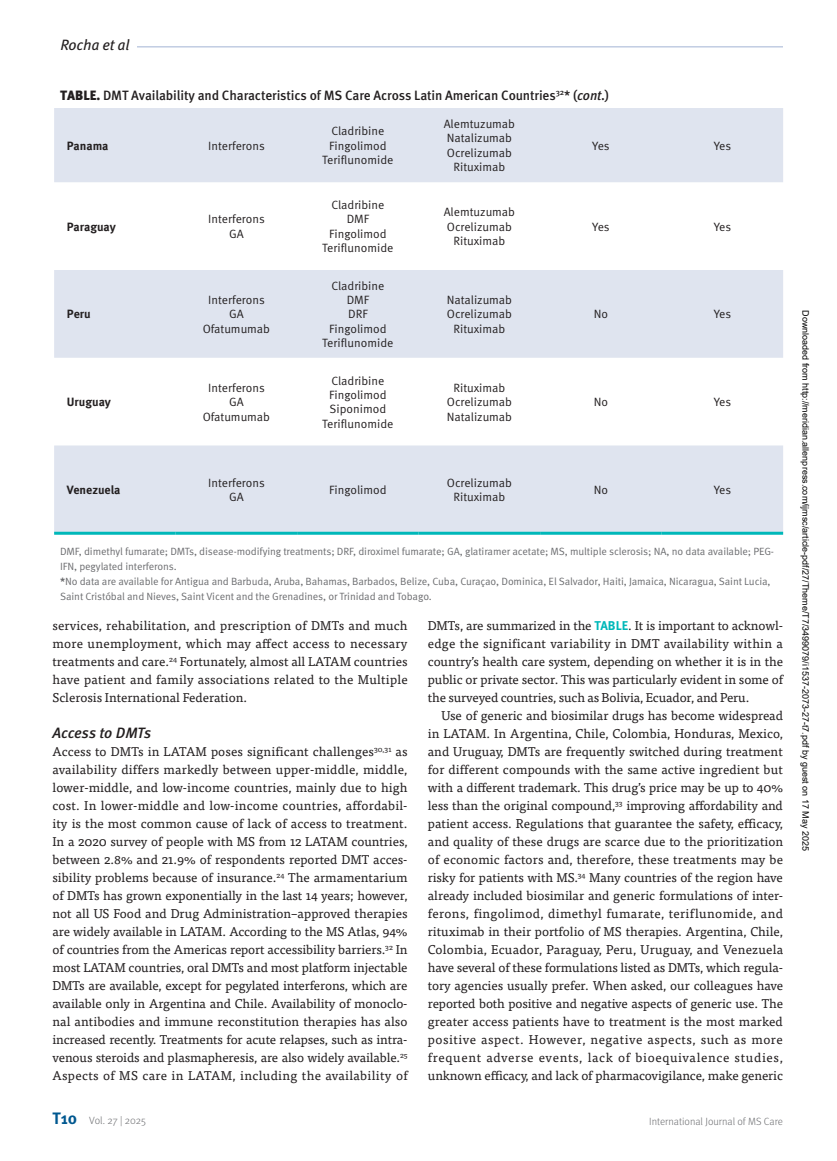
<style>
.page{position:relative;width:837px;height:1161px;background:#fff}
.page>*{position:absolute;margin:0;border:0;box-sizing:border-box;transform-origin:0 0}
.Secondary_Subhead{font:italic 500 15px "Meta Pro";letter-spacing:-.005em;color:#231f20}
.Last_Name_-_Running_Head{font:italic 15px "Meta Pro";letter-spacing:-.01em;color:#231f20}
.Figure_caption{font:500 13.5px "Meta Pro";letter-spacing:-.01em;color:#231f20}
.Body_indent{font:12.75px/18px "Tisa Pro";letter-spacing:-.01em;color:#231f20;text-align:justify}
.Body_no_indent{font:12.75px/18px "Tisa Pro";letter-spacing:-.01em;color:#231f20;text-align:justify}
.table_body{font:12px "Meta Pro Norm";color:#231f20}
.table_body_left_column{font:700 12px "Meta Pro";color:#231f20}
.table_footnotes{font:10.5px/15px "Meta Pro Norm";letter-spacing:-.01em;color:#6c6d70}
.t1{font:300 10.5px "Meta Pro";color:#6c6d70}
.t2{font:9px "Arial";color:#000}
.s1{font-weight:900}
.s2{font-style:italic}
.s3{font-family:"Meta Pro";font-weight:700}
.s4{font-family:"Meta Pro";font-weight:700;color:#00b8b9}
.s5{font-weight:700;font-size:16.5px;color:#005890}
</style>
<div class="page">
<hr style="left:54px;top:46px;width:729px;height:2px;background:#c1cde2">
<div style="left:47px;top:38px;width:90px;height:15px;background:#fff"></div>
<svg style="left:54px;top:108px;width:729px;height:424px;fill:#dfe4ef"></svg>
<hr style="left:54px;top:532px;width:122px;height:3px;background:#00b8b9">
<hr style="left:176px;top:532px;width:121px;height:3px;background:#00b8b9">
<hr style="left:297px;top:532px;width:122px;height:3px;background:#00b8b9">
<hr style="left:419px;top:532px;width:121px;height:3px;background:#00b8b9">
<hr style="left:540px;top:532px;width:122px;height:3px;background:#00b8b9">
<hr style="left:662px;top:532px;width:121px;height:3px;background:#00b8b9">
<p class="Last_Name_-_Running_Head" style="left:60px;top:33px;width:71px">Rocha et al</p>
<p class="Figure_caption" style="left:60px;top:84px;width:550px"><span class="s1">TABLE.</span> DMT Availability and Characteristics of MS Care Across Latin American Countries<sup>32</sup>* (<span class="s2">cont</span>.)</p>
<p class="table_body_left_column" style="left:67px;top:136px;width:43px">Panama</p>
<p class="table_body" style="left:208px;top:136px;width:58px">Interferons</p>
<p class="table_body" style="left:444px;top:115px;width:73px">Alemtuzumab</p>
<p class="table_body" style="left:447px;top:129px;width:67px">Natalizumab</p>
<p class="table_body" style="left:447px;top:144px;width:67px">Ocrelizumab</p>
<p class="table_body" style="left:453px;top:158px;width:53px">Rituximab</p>
<p class="table_body" style="left:331px;top:122px;width:55px">Cladribine</p>
<p class="table_body" style="left:329px;top:136px;width:59px">Fingolimod</p>
<p class="table_body" style="left:322px;top:151px;width:73px">Teriflunomide</p>
<p class="table_body" style="left:592px;top:136px;width:19px">Yes</p>
<p class="table_body" style="left:714px;top:136px;width:19px">Yes</p>
<p class="table_body_left_column" style="left:67px;top:217px;width:51px">Paraguay</p>
<p class="table_body" style="left:208px;top:210px;width:58px">Interferons</p>
<p class="table_body" style="left:229px;top:225px;width:16px">GA</p>
<p class="table_body" style="left:331px;top:196px;width:55px">Cladribine</p>
<p class="table_body" style="left:347px;top:210px;width:24px">DMF</p>
<p class="table_body" style="left:329px;top:225px;width:59px">Fingolimod</p>
<p class="table_body" style="left:322px;top:239px;width:73px">Teriflunomide</p>
<p class="table_body" style="left:444px;top:203px;width:73px">Alemtuzumab</p>
<p class="table_body" style="left:447px;top:217px;width:67px">Ocrelizumab</p>
<p class="table_body" style="left:453px;top:232px;width:53px">Rituximab</p>
<p class="table_body" style="left:592px;top:217px;width:19px">Yes</p>
<p class="table_body" style="left:714px;top:217px;width:19px">Yes</p>
<p class="table_body_left_column" style="left:67px;top:305px;width:25px">Peru</p>
<p class="table_body" style="left:208px;top:291px;width:58px">Interferons</p>
<p class="table_body" style="left:229px;top:305px;width:16px">GA</p>
<p class="table_body" style="left:203px;top:320px;width:69px">Ofatumumab</p>
<p class="table_body" style="left:331px;top:276px;width:55px">Cladribine</p>
<p class="table_body" style="left:347px;top:291px;width:24px">DMF</p>
<p class="table_body" style="left:348px;top:305px;width:21px">DRF</p>
<p class="table_body" style="left:329px;top:320px;width:59px">Fingolimod</p>
<p class="table_body" style="left:322px;top:334px;width:73px">Teriflunomide</p>
<p class="table_body" style="left:447px;top:291px;width:67px">Natalizumab</p>
<p class="table_body" style="left:447px;top:305px;width:67px">Ocrelizumab</p>
<p class="table_body" style="left:453px;top:320px;width:53px">Rituximab</p>
<p class="table_body" style="left:594px;top:305px;width:16px">No</p>
<p class="table_body" style="left:714px;top:305px;width:19px">Yes</p>
<p class="table_body_left_column" style="left:67px;top:393px;width:46px">Uruguay</p>
<p class="table_body" style="left:208px;top:379px;width:58px">Interferons</p>
<p class="table_body" style="left:229px;top:393px;width:16px">GA</p>
<p class="table_body" style="left:203px;top:407px;width:69px">Ofatumumab</p>
<p class="table_body" style="left:331px;top:371px;width:55px">Cladribine</p>
<p class="table_body" style="left:329px;top:386px;width:59px">Fingolimod</p>
<p class="table_body" style="left:330px;top:400px;width:58px">Siponimod</p>
<p class="table_body" style="left:322px;top:415px;width:73px">Teriflunomide</p>
<p class="table_body" style="left:453px;top:379px;width:53px">Rituximab</p>
<p class="table_body" style="left:447px;top:393px;width:67px">Ocrelizumab</p>
<p class="table_body" style="left:447px;top:407px;width:67px">Natalizumab</p>
<p class="table_body" style="left:594px;top:393px;width:16px">No</p>
<p class="table_body" style="left:714px;top:393px;width:19px">Yes</p>
<p class="table_body_left_column" style="left:67px;top:480px;width:55px">Venezuela</p>
<p class="table_body" style="left:208px;top:473px;width:58px">Interferons</p>
<p class="table_body" style="left:229px;top:488px;width:16px">GA</p>
<p class="table_body" style="left:329px;top:481px;width:59px">Fingolimod</p>
<p class="table_body" style="left:447px;top:473px;width:67px">Ocrelizumab</p>
<p class="table_body" style="left:453px;top:488px;width:53px">Rituximab</p>
<p class="table_body" style="left:594px;top:481px;width:16px">No</p>
<p class="table_body" style="left:714px;top:481px;width:19px">Yes</p>
<p class="table_footnotes" style="left:60px;top:543px;width:715px">DMF, dimethyl fumarate; DMTs, disease-modifying treatments; DRF, diroximel fumarate; GA, glatiramer acetate; MS, multiple sclerosis; NA, no data available; PEG-<br>IFN, pegylated interferons.</p>
<p class="table_footnotes" style="left:60px;top:573px;width:712px"><span class="s3">*</span>No data are available for Antigua and Barbuda, Aruba, Bahamas, Barbados, Belize, Cuba, Curaçao, Dominica, El Salvador, Haiti, Jamaica, Nicaragua, Saint Lucia,<br>Saint Cristóbal and Nieves, Saint Vicent and the Grenadines, or Trinidad and Tobago.</p>
<p class="Body_indent" style="left:52px;top:616px;width:357px">services, rehabilitation, and prescription of DMTs and much more unemployment, which may affect access to necessary treatments and care.<sup>24</sup> Fortunately, almost all LATAM countries have patient and family associations related to the Multiple Sclerosis International Federation.</p>
<p class="Secondary_Subhead" style="left:52px;top:721px;width:100px">Access to DMTs</p>
<p class="Body_no_indent" style="left:52px;top:742px;width:357px">Access to DMTs in LATAM poses significant challenges<sup>30,31</sup> as availability differs markedly between upper-middle, middle, lower-middle, and low-income countries, mainly due to high cost. In lower-middle and low-income countries, affordabil&shy;ity is the most common cause of lack of access to treatment.<br>In a 2020 survey of people with MS from 12 LATAM countries, between 2.8% and 21.9% of respondents reported DMT acces&shy;sibility problems because of insurance.<sup>24</sup> The armamentarium of DMTs has grown exponentially in the last 14 years; however, not all US Food and Drug Administration–approved therapies are widely available in LATAM. According to the MS Atlas, 94% of countries from the Americas report accessibility barriers.<sup>32</sup> In most LATAM countries, oral DMTs and most platform injectable DMTs are available, except for pegylated interferons, which are available only in Argentina and Chile. Availability of monoclo&shy;nal antibodies and immune reconstitution therapies has also increased recently. Treatments for acute relapses, such as intra&shy;venous steroids and plasmapheresis, are also widely available.<sup>25<br></sup>Aspects of MS care in LATAM, including the availability of</p>
<p class="Body_no_indent" style="left:428px;top:616px;width:357px">DMTs, are summarized in the <span class="s4">TABLE</span>. It is important to acknowl&shy;edge the significant variability in DMT availability within a country’s health care system, depending on whether it is in the public or private sector. This was particularly evident in some of the surveyed countries, such as Bolivia, Ecuador, and Peru.</p>
<p class="Body_indent" style="left:428px;top:706px;width:357px;text-indent:14px">Use of generic and biosimilar drugs has become widespread in LATAM. In Argentina, Chile, Colombia, Honduras, Mexico, and Uruguay, DMTs are frequently switched during treatment for different compounds with the same active ingredient but with a different trademark. This drug’s price may be up to 40% less than the original compound,<sup>33</sup> improving affordability and patient access. Regulations that guarantee the safety, efficacy, and quality of these drugs are scarce due to the prioritization of economic factors and, therefore, these treatments may be risky for patients with MS.<sup>34</sup> Many countries of the region have already included biosimilar and generic formulations of inter&shy;ferons, fingolimod, dimethyl fumarate, teriflunomide, and rituximab in their portfolio of MS therapies. Argentina, Chile, Colombia, Ecuador, Paraguay, Peru, Uruguay, and Venezuela have several of these formulations listed as DMTs, which regula&shy;tory agencies usually prefer. When asked, our colleagues have reported both positive and negative aspects of generic use. The greater access patients have to treatment is the most marked positive aspect. However, negative aspects, such as more frequent adverse events, lack of bioequivalence studies, unknown efficacy, and lack of pharmacovigilance, make generic</p>
<p class="t1" style="left:52px;top:1113px;width:95px"><span class="s5">T10</span> Vol. 27 | 2025</p>
<p class="t1" style="left:649px;top:1114px;width:135px">International Journal of MS Care</p>
<p class="t2" style="left:809px;top:310px;width:542px;rotate:90deg">Downloaded from http://meridian.allenpress.com/ijmsc/article-pdf/27/Theme/T7/3499079/i1537-2073-27-t7.pdf by guest on 17 May 2025</p>
</div>
